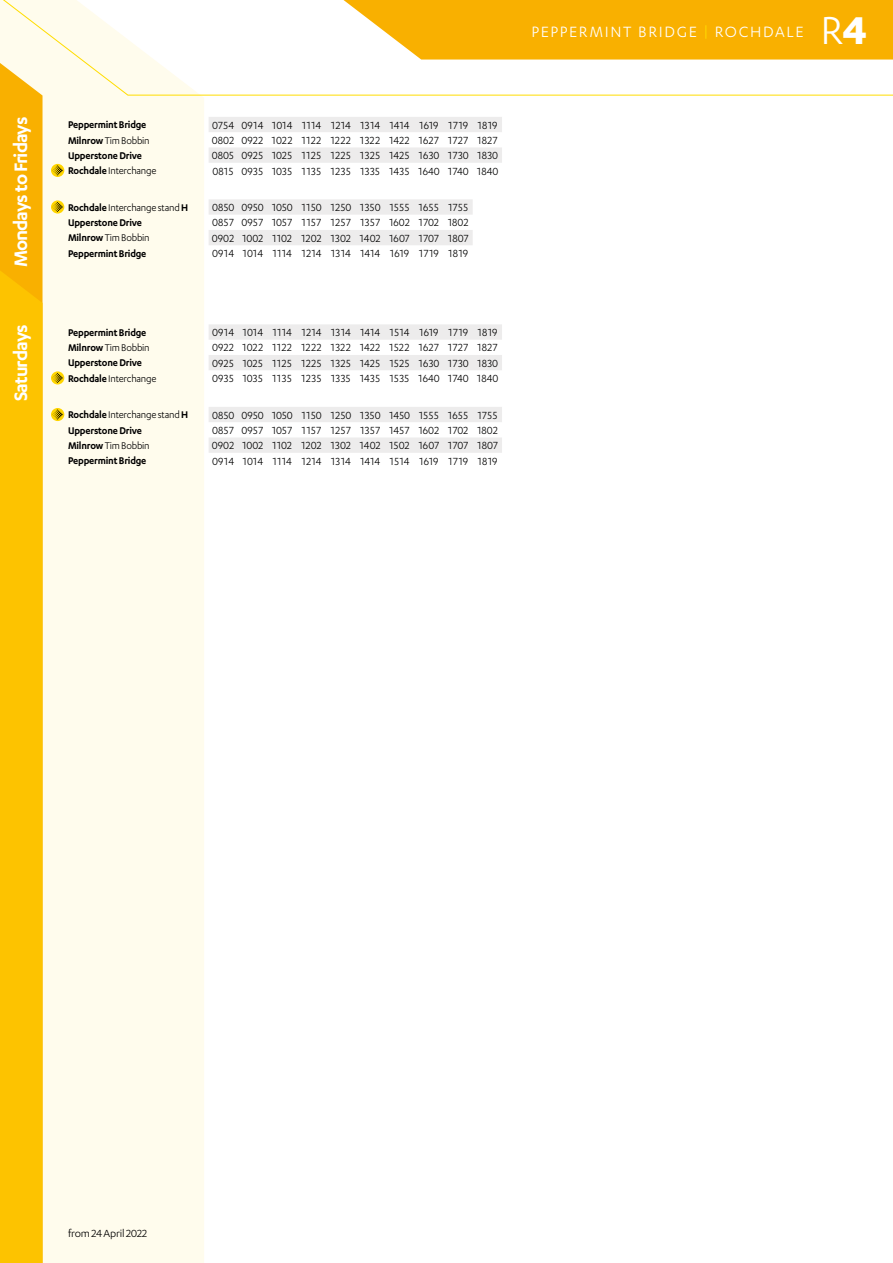
<style>
.page{position:relative;width:893px;height:1263px;background:#fff}
.page>*{position:absolute;margin:0;border:0;box-sizing:border-box;transform-origin:0 0}
.t1{font:45px "Karbon";color:#fff}
.t2{font:600 21px "Karbon";letter-spacing:-.05em;color:#fff}
.t3{font:17.25px "Karbon";letter-spacing:.095em;color:#fff}
.t4{font:12px "Karbon";letter-spacing:-.06em;color:#000;scale:.95 1}
.t5{font:12px "Karbon";letter-spacing:-.02em;color:#000}
.t6{font:11.25px "Karbon";letter-spacing:-.02em;color:#000;scale:.95 1}
.t7{font:600 11.25px "Karbon";letter-spacing:-.015em;color:#000;scale:.95 1}
.s1{font-weight:600}
.s2{color:#fd0}
.s3{font-weight:700}
</style>
<div class="page">
<div style="left:43px;top:96px;width:161px;height:1167px;background:#fffced"></div>
<svg style="left:0;top:0;width:893px;height:96px"></svg>
<svg style="left:327px;top:0;width:566px;height:60px;background:#f9b81a"></svg>
<svg style="left:209px;top:117px;width:293px;height:46px"></svg>
<svg style="left:51px;top:164px;width:13px;height:13px"></svg>
<svg style="left:53px;top:165px;width:10px;height:10px"></svg>
<svg style="left:209px;top:324px;width:293px;height:46px"></svg>
<svg style="left:51px;top:371px;width:13px;height:13px"></svg>
<svg style="left:53px;top:373px;width:10px;height:10px"></svg>
<svg style="left:209px;top:199px;width:264px;height:46px"></svg>
<svg style="left:51px;top:200px;width:13px;height:14px"></svg>
<svg style="left:53px;top:202px;width:10px;height:10px"></svg>
<svg style="left:209px;top:407px;width:293px;height:46px"></svg>
<svg style="left:51px;top:408px;width:13px;height:13px"></svg>
<svg style="left:53px;top:409px;width:10px;height:10px"></svg>
<svg style="left:0;top:63px;width:43px;height:207px;background:#f9b615"></svg>
<div style="left:0;top:270px;width:43px;height:993px;background:#fdc300"></div>
<h2 class="t2" style="left:9px;top:267px;width:152px;rotate:-90deg">Mondays to Fridays</h2>
<h2 class="t2" style="left:9px;top:401px;width:78px;rotate:-90deg">Saturdays</h2>
<p class="t7" style="left:68px;top:119px;width:84px">Peppermint Bridge</p>
<p class="t4" style="left:212px;top:118px;width:302px">0754 0914 1014 1114 1214 1314 1414 1619 1719 1819</p>
<p class="t6" style="left:68px;top:134px;width:87px"><span class="s1">Milnrow</span> Tim Bobbin</p>
<p class="t4" style="left:212px;top:134px;width:303px">0802 0922 1022 1122 1222 1322 1422 1627 1727 1827</p>
<p class="t7" style="left:68px;top:149px;width:79px">Upperstone Drive</p>
<p class="t4" style="left:212px;top:149px;width:303px">0805 0925 1025 1125 1225 1325 1425 1630 1730 1830</p>
<p class="t6" style="left:68px;top:165px;width:95px"><span class="s1">Rochdale</span> Interchange</p>
<p class="t4" style="left:212px;top:164px;width:303px">0815 0935 1035 1135 1235 1335 1435 1640 1740 1840</p>
<p class="t6" style="left:68px;top:201px;width:128px"><span class="s1">Rochdale</span> Interchange stand <span class="s1">H</span></p>
<p class="t4" style="left:212px;top:201px;width:272px">0850 0950 1050 1150 1250 1350 1555 1655 1755</p>
<p class="t7" style="left:68px;top:216px;width:79px">Upperstone Drive</p>
<p class="t4" style="left:212px;top:216px;width:272px">0857 0957 1057 1157 1257 1357 1602 1702 1802</p>
<p class="t6" style="left:68px;top:232px;width:87px"><span class="s1">Milnrow</span> Tim Bobbin</p>
<p class="t4" style="left:212px;top:231px;width:272px">0902 1002 1102 1202 1302 1402 1607 1707 1807</p>
<p class="t7" style="left:68px;top:247px;width:84px">Peppermint Bridge</p>
<p class="t4" style="left:212px;top:247px;width:271px">0914 1014 1114 1214 1314 1414 1619 1719 1819</p>
<p class="t7" style="left:68px;top:326px;width:84px">Peppermint Bridge</p>
<p class="t4" style="left:212px;top:326px;width:302px">0914 1014 1114 1214 1314 1414 1514 1619 1719 1819</p>
<p class="t6" style="left:68px;top:342px;width:87px"><span class="s1">Milnrow</span> Tim Bobbin</p>
<p class="t4" style="left:212px;top:341px;width:303px">0922 1022 1122 1222 1322 1422 1522 1627 1727 1827</p>
<p class="t7" style="left:68px;top:357px;width:79px">Upperstone Drive</p>
<p class="t4" style="left:212px;top:356px;width:303px">0925 1025 1125 1225 1325 1425 1525 1630 1730 1830</p>
<p class="t6" style="left:68px;top:372px;width:95px"><span class="s1">Rochdale</span> Interchange</p>
<p class="t4" style="left:212px;top:372px;width:303px">0935 1035 1135 1235 1335 1435 1535 1640 1740 1840</p>
<p class="t6" style="left:68px;top:409px;width:128px"><span class="s1">Rochdale</span> Interchange stand <span class="s1">H</span></p>
<p class="t4" style="left:212px;top:408px;width:302px">0850 0950 1050 1150 1250 1350 1450 1555 1655 1755</p>
<p class="t7" style="left:68px;top:424px;width:79px">Upperstone Drive</p>
<p class="t4" style="left:212px;top:424px;width:303px">0857 0957 1057 1157 1257 1357 1457 1602 1702 1802</p>
<p class="t6" style="left:68px;top:439px;width:87px"><span class="s1">Milnrow</span> Tim Bobbin</p>
<p class="t4" style="left:212px;top:439px;width:303px">0902 1002 1102 1202 1302 1402 1502 1607 1707 1807</p>
<p class="t7" style="left:68px;top:454px;width:84px">Peppermint Bridge</p>
<p class="t4" style="left:212px;top:454px;width:302px">0914 1014 1114 1214 1314 1414 1514 1619 1719 1819</p>
<h3 class="t3" style="left:531px;top:22px;width:274px">PEPPERMINT BRIDGE <span class="s2">|</span> ROCHDALE</h3>
<h1 class="t1" style="left:820px;top:6px;width:49px">R<span class="s3">4</span></h1>
<p class="t5" style="left:68px;top:1227px;width:81px">from 24 April 2022</p>
</div>
